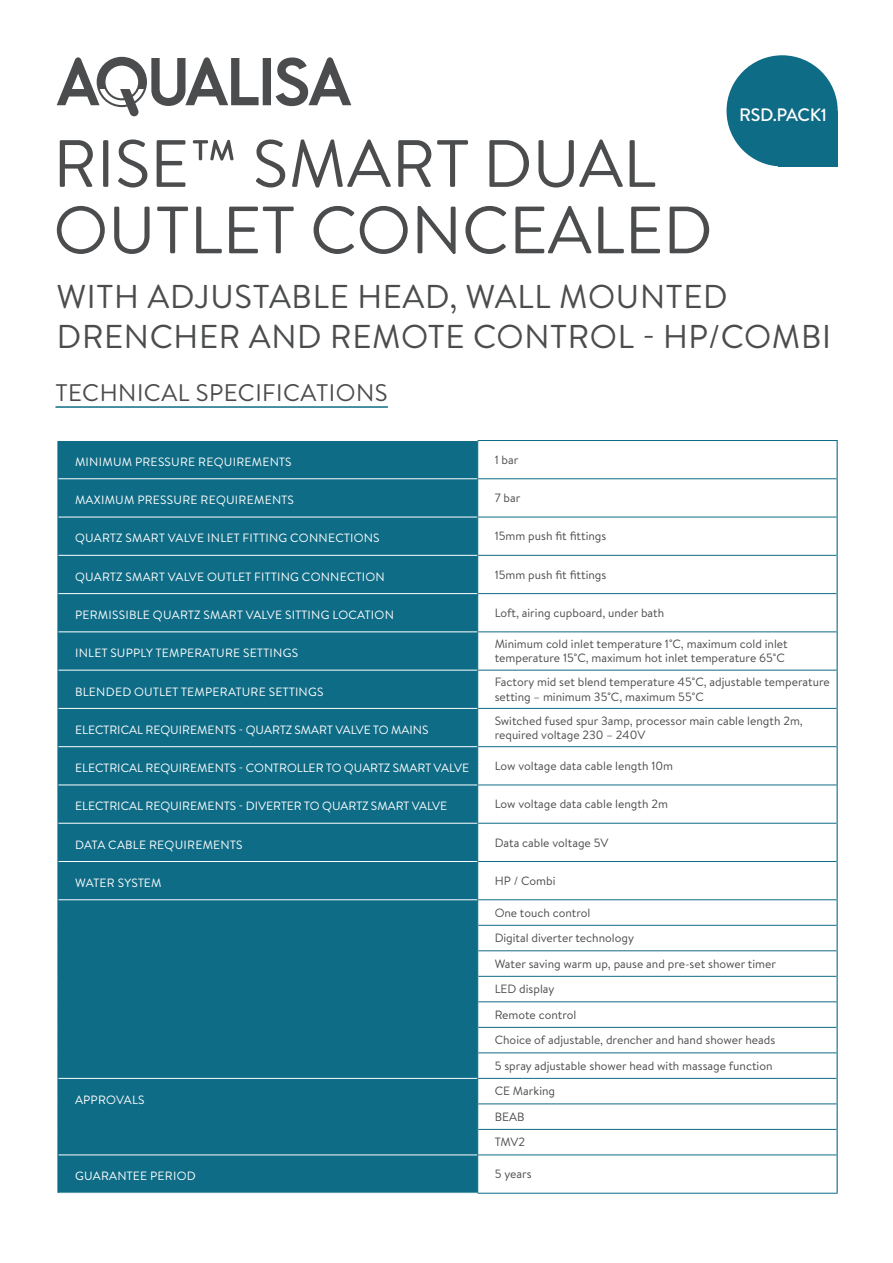
<style>
.page{position:relative;width:893px;height:1263px;background:#fff}
.page>*{position:absolute;margin:0;border:0;box-sizing:border-box;transform-origin:0 0}
.t1{font:66.75px/66.4px "Brandon Text";color:#4b4c4d}
.t2{font:33px/39.6px "Brandon Text";letter-spacing:.02em;color:#4b4c4d}
.t3{font:24px "Brandon Text";letter-spacing:.02em;color:#4b4c4d}
.t4{font:500 18px "Brandon Grotesque";letter-spacing:-.02em;color:#fff}
.t5{font:12px/25.5px "Brandon Text";color:#4b4c4d}
.t6{font:12px "Brandon Grotesque";letter-spacing:.02em;color:#fff}
.t7{font:12px "Brandon Grotesque";color:#fff}
</style>
<div class="page">
<svg style="left:57px;top:57px;width:294px;height:60px"></svg>
<div style="left:726px;top:55px;width:112px;height:111px;background:#0f6c86;border-radius:50%"></div>
<div style="left:778px;top:111px;width:60px;height:56px;background:#0f6c86"></div>
<div style="left:59px;top:441px;width:418px;height:752px;background:#0f6c86"></div>
<svg style="left:478px;top:441px;width:359px;height:752px"></svg>
<hr style="left:57px;top:441px;width:2px;height:38px;background:#0f6c86">
<hr style="left:477px;top:441px;width:1px;height:38px;background:#0f6c86">
<hr style="left:837px;top:441px;width:1px;height:38px;background:#0f6c86">
<hr style="left:57px;top:479px;width:2px;height:38px;background:#0f6c86">
<hr style="left:477px;top:479px;width:1px;height:38px;background:#0f6c86">
<hr style="left:837px;top:479px;width:1px;height:38px;background:#0f6c86">
<hr style="left:57px;top:517px;width:2px;height:38px;background:#0f6c86">
<hr style="left:477px;top:517px;width:1px;height:38px;background:#0f6c86">
<hr style="left:837px;top:517px;width:1px;height:38px;background:#0f6c86">
<hr style="left:57px;top:555px;width:2px;height:39px;background:#0f6c86">
<hr style="left:477px;top:555px;width:1px;height:39px;background:#0f6c86">
<hr style="left:837px;top:555px;width:1px;height:39px;background:#0f6c86">
<hr style="left:57px;top:594px;width:2px;height:38px;background:#0f6c86">
<hr style="left:477px;top:594px;width:1px;height:38px;background:#0f6c86">
<hr style="left:837px;top:594px;width:1px;height:38px;background:#0f6c86">
<hr style="left:57px;top:632px;width:2px;height:38px;background:#0f6c86">
<hr style="left:477px;top:632px;width:1px;height:38px;background:#0f6c86">
<hr style="left:837px;top:632px;width:1px;height:38px;background:#0f6c86">
<hr style="left:57px;top:670px;width:2px;height:38px;background:#0f6c86">
<hr style="left:477px;top:670px;width:1px;height:38px;background:#0f6c86">
<hr style="left:837px;top:670px;width:1px;height:38px;background:#0f6c86">
<hr style="left:57px;top:708px;width:2px;height:39px;background:#0f6c86">
<hr style="left:477px;top:708px;width:1px;height:39px;background:#0f6c86">
<hr style="left:837px;top:708px;width:1px;height:39px;background:#0f6c86">
<hr style="left:57px;top:747px;width:2px;height:38px;background:#0f6c86">
<hr style="left:477px;top:747px;width:1px;height:38px;background:#0f6c86">
<hr style="left:837px;top:747px;width:1px;height:38px;background:#0f6c86">
<hr style="left:57px;top:785px;width:2px;height:38px;background:#0f6c86">
<hr style="left:477px;top:785px;width:1px;height:38px;background:#0f6c86">
<hr style="left:837px;top:785px;width:1px;height:38px;background:#0f6c86">
<hr style="left:57px;top:823px;width:2px;height:38px;background:#0f6c86">
<hr style="left:477px;top:823px;width:1px;height:38px;background:#0f6c86">
<hr style="left:837px;top:823px;width:1px;height:38px;background:#0f6c86">
<hr style="left:57px;top:861px;width:2px;height:39px;background:#0f6c86">
<hr style="left:477px;top:861px;width:1px;height:39px;background:#0f6c86">
<hr style="left:837px;top:861px;width:1px;height:39px;background:#0f6c86">
<hr style="left:57px;top:900px;width:2px;height:25px;background:#0f6c86">
<hr style="left:57px;top:925px;width:2px;height:26px;background:#0f6c86">
<hr style="left:57px;top:951px;width:2px;height:25px;background:#0f6c86">
<hr style="left:57px;top:976px;width:2px;height:26px;background:#0f6c86">
<hr style="left:57px;top:1002px;width:2px;height:25px;background:#0f6c86">
<hr style="left:57px;top:1027px;width:2px;height:26px;background:#0f6c86">
<hr style="left:57px;top:1053px;width:2px;height:25px;background:#0f6c86">
<hr style="left:57px;top:1078px;width:2px;height:26px;background:#0f6c86">
<hr style="left:57px;top:1104px;width:2px;height:25px;background:#0f6c86">
<hr style="left:57px;top:1129px;width:2px;height:26px;background:#0f6c86">
<svg style="left:477px;top:900px;width:1px;height:255px"></svg>
<svg style="left:837px;top:900px;width:1px;height:255px"></svg>
<hr style="left:837px;top:1155px;width:1px;height:38px;background:#0f6c86">
<hr style="left:59px;top:1078px;width:418px;height:1px;background:#fff">
<hr style="left:59px;top:1154px;width:418px;height:1px;background:#fff">
<hr style="left:478px;top:1078px;width:359px;height:1px;background:#0f6c86">
<hr style="left:478px;top:1154px;width:359px;height:1px;background:#0f6c86">
<hr style="left:59px;top:899px;width:418px;height:1px;background:#fff">
<hr style="left:59px;top:631px;width:418px;height:1px;background:#fff">
<hr style="left:59px;top:670px;width:418px;height:1px;background:#fff">
<hr style="left:59px;top:708px;width:418px;height:1px;background:#fff">
<hr style="left:59px;top:746px;width:418px;height:1px;background:#fff">
<hr style="left:59px;top:784px;width:418px;height:1px;background:#fff">
<hr style="left:59px;top:823px;width:418px;height:1px;background:#fff">
<hr style="left:59px;top:861px;width:418px;height:1px;background:#fff">
<hr style="left:478px;top:440px;width:360px;height:1px;background:#0f6c86">
<hr style="left:59px;top:517px;width:418px;height:1px;background:#fff">
<hr style="left:59px;top:555px;width:418px;height:1px;background:#fff">
<hr style="left:59px;top:593px;width:418px;height:1px;background:#fff">
<hr style="left:478px;top:517px;width:359px;height:1px;background:#0f6c86">
<hr style="left:478px;top:555px;width:359px;height:1px;background:#0f6c86">
<hr style="left:478px;top:593px;width:359px;height:1px;background:#0f6c86">
<hr style="left:59px;top:478px;width:418px;height:1px;background:#fff">
<hr style="left:478px;top:478px;width:359px;height:1px;background:#0f6c86">
<hr style="left:477px;top:1155px;width:1px;height:38px;background:#0f6c86">
<hr style="left:57px;top:1155px;width:2px;height:38px;background:#0f6c86">
<hr style="left:478px;top:631px;width:359px;height:1px;background:#0f6c86">
<hr style="left:478px;top:670px;width:359px;height:1px;background:#0f6c86">
<hr style="left:478px;top:708px;width:359px;height:1px;background:#0f6c86">
<hr style="left:478px;top:746px;width:359px;height:1px;background:#0f6c86">
<hr style="left:478px;top:784px;width:359px;height:1px;background:#0f6c86">
<hr style="left:478px;top:823px;width:359px;height:1px;background:#0f6c86">
<hr style="left:478px;top:861px;width:359px;height:1px;background:#0f6c86">
<hr style="left:478px;top:925px;width:359px;height:1px;background:#0f6c86">
<hr style="left:478px;top:950px;width:359px;height:1px;background:#0f6c86">
<hr style="left:478px;top:976px;width:359px;height:1px;background:#0f6c86">
<hr style="left:478px;top:1001px;width:359px;height:1px;background:#0f6c86">
<hr style="left:478px;top:1027px;width:359px;height:1px;background:#0f6c86">
<hr style="left:478px;top:1052px;width:359px;height:1px;background:#0f6c86">
<hr style="left:478px;top:1193px;width:360px;height:1px;background:#0f6c86">
<hr style="left:478px;top:1104px;width:359px;height:1px;background:#0f6c86">
<hr style="left:478px;top:1129px;width:359px;height:1px;background:#0f6c86">
<hr style="left:478px;top:899px;width:359px;height:1px;background:#0f6c86">
<hr style="left:55px;top:406px;width:333px;height:2px;background:#0f6c86">
<h3 class="t4" style="left:739px;top:102px;width:89px">RSD.PACK1</h3>
<h1 class="t1" style="left:53px;top:128px;width:661px">RISE™ SMART DUAL<br>OUTLET CONCEALED</h1>
<h2 class="t2" style="left:57px;top:276px;width:776px">WITH ADJUSTABLE HEAD, WALL MOUNTED<br>DRENCHER AND REMOTE CONTROL - HP/COMBI</h2>
<h3 class="t3" style="left:55px;top:376px;width:334px">TECHNICAL SPECIFICATIONS</h3>
<p class="t6" style="left:75px;top:453px;width:218px">MINIMUM PRESSURE REQUIREMENTS</p>
<p class="t5" style="left:495px;top:446px;width:25px">1 bar</p>
<p class="t6" style="left:75px;top:492px;width:220px">MAXIMUM PRESSURE REQUIREMENTS</p>
<p class="t5" style="left:495px;top:485px;width:27px">7 bar</p>
<p class="t6" style="left:75px;top:530px;width:306px">QUARTZ SMART VALVE INLET FITTING CONNECTIONS</p>
<p class="t5" style="left:495px;top:523px;width:113px">15mm push fit fittings</p>
<p class="t6" style="left:75px;top:568px;width:311px">QUARTZ SMART VALVE OUTLET FITTING CONNECTION</p>
<p class="t5" style="left:495px;top:561px;width:113px">15mm push fit fittings</p>
<p class="t6" style="left:75px;top:607px;width:320px">PERMISSIBLE QUARTZ SMART VALVE SITTING LOCATION</p>
<p class="t5" style="left:495px;top:600px;width:171px">Loft, airing cupboard, under bath</p>
<p class="t6" style="left:75px;top:645px;width:225px">INLET SUPPLY TEMPERATURE SETTINGS</p>
<p class="t5" style="left:495px;top:636px;width:295px;line-height:14.4px">Minimum cold inlet temperature 1˚C, maximum cold inlet temperature 15˚C, maximum hot inlet temperature 65˚C</p>
<p class="t6" style="left:75px;top:683px;width:250px">BLENDED OUTLET TEMPERATURE SETTINGS</p>
<p class="t5" style="left:495px;top:674px;width:337px;line-height:14.4px">Factory mid set blend temperature 45˚C, adjustable temperature setting – minimum 35˚C, maximum 55˚C</p>
<p class="t7" style="left:75px;top:721px;width:355px">ELECTRICAL REQUIREMENTS - QUARTZ SMART VALVE TO MAINS</p>
<p class="t5" style="left:495px;top:713px;width:310px;line-height:14.4px">Switched fused spur 3amp, processor main cable length 2m, required voltage 230 – 240V</p>
<p class="t7" style="left:75px;top:760px;width:396px">ELECTRICAL REQUIREMENTS - CONTROLLER TO QUARTZ SMART VALVE</p>
<p class="t5" style="left:495px;top:753px;width:180px">Low voltage data cable length 10m</p>
<p class="t7" style="left:75px;top:798px;width:374px">ELECTRICAL REQUIREMENTS - DIVERTER TO QUARTZ SMART VALVE</p>
<p class="t5" style="left:495px;top:791px;width:175px">Low voltage data cable length 2m</p>
<p class="t6" style="left:75px;top:836px;width:169px">DATA CABLE REQUIREMENTS</p>
<p class="t5" style="left:495px;top:829px;width:115px">Data cable voltage 5V</p>
<p class="t6" style="left:75px;top:874px;width:88px">WATER SYSTEM</p>
<p class="t5" style="left:495px;top:867px;width:62px">HP / Combi</p>
<p class="t5" style="left:495px;top:899px;width:283px">One touch control<br>Digital diverter technology<br>Water saving warm up, pause and pre-set shower timer LED display<br>Remote control<br>Choice of adjustable, drencher and hand shower heads 5 spray adjustable shower head with massage function</p>
<p class="t6" style="left:75px;top:1091px;width:71px">APPROVALS</p>
<p class="t5" style="left:495px;top:1078px;width:62px">CE Marking<br>BEAB<br>TMV2</p>
<p class="t6" style="left:75px;top:1168px;width:122px">GUARANTEE PERIOD</p>
<p class="t5" style="left:495px;top:1161px;width:38px">5 years</p>
</div>
